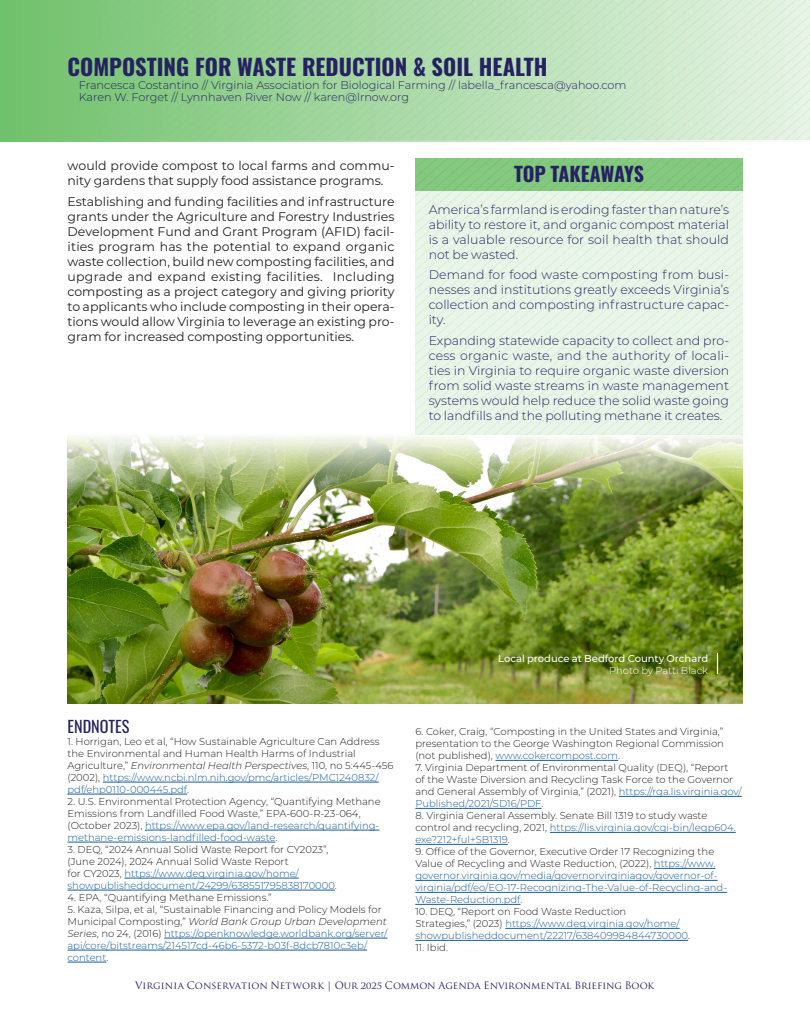
<style>
.page{position:relative;width:810px;height:1035px;background:#fff}
.page>*{position:absolute;margin:0;border:0;box-sizing:border-box;transform-origin:0 0}
.H3_-_Paper_Titles{font:700 22.5px "Oswald";color:#262262}
.t1{font:700 20px "Oswald";letter-spacing:-.01em;color:#262262}
.t2{font:16.25px "Oswald";color:#252161}
.BB_COLUMNS{font:12.5px/15px "Montserrat";color:#231f20}
.TOP_TAKEAWAYS{font:300 12.5px/15px "Montserrat";color:#262262;text-align:justify}
.H3_-_Paper_Titles-2{font:300 11.25px "Montserrat";color:#262262}
.Endnotes{font:300 10px/12px "Montserrat";color:#231f20}
.Endnotes-2{font:300 10px/12px "Montserrat";color:#175d9e}
.t3{font:10px "Trajan Pro";color:#262262}
.t4{font:500 10px/12px "Montserrat";color:#fff;text-align:right}
.s1{font-style:italic}
.s2{color:#175d9e}
.s3{color:#231f20}
.s4{font-style:italic;color:#231f20}
.s5{font-weight:300}
</style>
<div class="page">
<hr style="left:103px;top:782px;width:276px;height:1px;background:#175d9e">
<hr style="left:68px;top:794px;width:119px;height:1px;background:#175d9e">
<hr style="left:145px;top:830px;width:234px;height:1px;background:#175d9e">
<hr style="left:68px;top:842px;width:207px;height:1px;background:#175d9e">
<hr style="left:124px;top:878px;width:175px;height:1px;background:#175d9e">
<hr style="left:68px;top:890px;width:267px;height:1px;background:#175d9e">
<hr style="left:164px;top:938px;width:223px;height:1px;background:#175d9e">
<hr style="left:68px;top:950px;width:299px;height:1px;background:#175d9e">
<hr style="left:68px;top:962px;width:38px;height:1px;background:#175d9e">
<hr style="left:495px;top:760px;width:123px;height:1px;background:#175d9e">
<hr style="left:619px;top:796px;width:123px;height:1px;background:#175d9e">
<hr style="left:415px;top:808px;width:127px;height:1px;background:#175d9e">
<hr style="left:550px;top:832px;width:186px;height:1px;background:#175d9e">
<hr style="left:415px;top:844px;width:93px;height:1px;background:#175d9e">
<hr style="left:654px;top:868px;width:61px;height:1px;background:#175d9e">
<hr style="left:415px;top:880px;width:303px;height:1px;background:#175d9e">
<hr style="left:415px;top:892px;width:312px;height:1px;background:#175d9e">
<hr style="left:415px;top:904px;width:105px;height:1px;background:#175d9e">
<hr style="left:505px;top:928px;width:175px;height:1px;background:#175d9e">
<hr style="left:415px;top:940px;width:273px;height:1px;background:#175d9e">
<svg style="left:415px;top:158px;width:328px;height:277px;background:#daeed9"></svg>
<img style="left:68px;top:436px;width:674px;height:267px">
<svg style="left:717px;top:653px;width:1px;height:21px"></svg>
<div style="left:0;top:0;width:810px;height:141px;background:linear-gradient(to right,#6fc06a,#e5f3e4)"></div>
<p class="H3_-_Paper_Titles" style="left:68px;top:55px;width:482px">COMPOSTING FOR WASTE REDUCTION &amp; SOIL HEALTH</p>
<p class="H3_-_Paper_Titles-2" style="left:79px;top:77px;width:549px">Francesca Costantino // Virginia Association for Biological Farming // labella_francesca@yahoo.com</p>
<p class="H3_-_Paper_Titles-2" style="left:79px;top:90px;width:332px">Karen W. Forget // Lynnhaven River Now // karen@lrnow.org</p>
<p class="BB_COLUMNS" style="left:68px;top:158px;width:329px">would provide compost to local farms and commu&shy;nity gardens that supply food assistance programs.</p>
<p class="BB_COLUMNS" style="left:68px;top:193px;width:329px;text-align:justify">Establishing and funding facilities and infrastructure grants under the Agriculture and Forestry Industries Development Fund and Grant Program (AFID) facil&shy;ities program has the potential to expand organic waste collection, build new composting facilities, and upgrade and expand existing facilities. Including composting as a project category and giving priority to applicants who include composting in their opera&shy;tions would allow Virginia to leverage an existing pro&shy;gram for increased composting opportunities.</p>
<p class="t1" style="left:514px;top:164px;width:132px">TOP TAKEAWAYS</p>
<p class="TOP_TAKEAWAYS" style="left:429px;top:201px;width:302px">America’s farmland is eroding faster than nature’s ability to restore it, and organic compost material is a valuable resource for soil health that should not be wasted.</p>
<p class="TOP_TAKEAWAYS" style="left:429px;top:267px;width:302px">Demand for food waste composting from busi&shy;nesses and institutions greatly exceeds Virginia’s collection and composting infrastructure capac&shy;ity.</p>
<p class="TOP_TAKEAWAYS" style="left:429px;top:333px;width:302px">Expanding statewide capacity to collect and pro&shy;cess organic waste, and the authority of locali&shy;ties in Virginia to require organic waste diversion from solid waste streams in waste management systems would help reduce the solid waste going to landfills and the polluting methane it creates.</p>
<p class="t2" style="left:68px;top:712px;width:64px">ENDNOTES</p>
<p class="Endnotes" style="left:68px;top:735px;width:328px">1. Horrigan, Leo et al, “How Sustainable Agriculture Can Address the Environmental and Human Health Harms of Industrial Agriculture,” <span class="s1">Environmental Health Perspectives</span>, 110, no 5:445-456 (2002), <span class="s2">https://www.ncbi.nlm.nih.gov/pmc/articles/PMC1240832/ pdf/ehp0110-000445.pdf</span>.</p>
<p class="Endnotes" style="left:68px;top:795px;width:315px">2. U.S. Environmental Protection Agency, “Quantifying Methane Emissions from Landfilled Food Waste,” EPA-600-R-23-064, (October 2023), <span class="s2">https://www.epa.gov/land-research/quantifying&shy;methane-emissions-landfilled-food-waste</span>.</p>
<p class="Endnotes" style="left:68px;top:843px;width:271px">3. DEQ, “2024 Annual Solid Waste Report for CY2023”, (June 2024), 2024 Annual Solid Waste Report<br>for CY2023, <span class="s2">https://www.deq.virginia.gov/home/ showpublisheddocument/24299/638551795838170000</span>.</p>
<p class="Endnotes" style="left:68px;top:891px;width:206px">4. EPA, “Quantifying Methane Emissions.”</p>
<p class="Endnotes-2" style="left:68px;top:903px;width:321px"><span class="s3">5. Kaza, Silpa, et al, “Sustainable Financing and Policy Models for Municipal Composting,”</span> <span class="s4">World Bank Group Urban Development Series</span><span class="s3">, no 24, (2016)</span> https://openknowledge.worldbank.org/server/ api/core/bitstreams/214517cd-46b6-5372-b03f-8dcb7810c3eb/ content<span class="s3">.</span></p>
<p class="t4" style="left:498px;top:652px;width:212px">Local produce at Bedford County Orchard<br><span class="s5">Photo by Patti Black</span></p>
<p class="Endnotes" style="left:415px;top:726px;width:310px;text-align:justify">6. Coker, Craig, “Composting in the United States and Virginia,” presentation to the George Washington Regional Commission (not published), <span class="s2">www.cokercompost.com</span>.</p>
<p class="Endnotes" style="left:415px;top:762px;width:328px">7. Virginia Department of Environmental Quality (DEQ), “Report<br>of the Waste Diversion and Recycling Task Force to the Governor and General Assembly of Virginia,” (2021), <span class="s2">https://rga.lis.virginia.gov/ Published/2021/SD16/PDF</span>.</p>
<p class="Endnotes" style="left:415px;top:810px;width:322px">8. Virginia General Assembly. Senate Bill 1319 to study waste control and recycling, 2021, <span class="s2">https://lis.virginia.gov/cgi-bin/legp604. exe?212+ful+SB1319</span>.</p>
<p class="Endnotes-2" style="left:415px;top:846px;width:313px"><span class="s3">9. Office of the Governor, Executive Order 17 Recognizing the Value of Recycling and Waste Reduction, (2022),</span> https://www. governor.virginia.gov/media/governorvirginiagov/governor-of&shy;virginia/pdf/eo/EO-17-Recognizing-The-Value-of-Recycling-and-Waste-Reduction.pdf<span class="s3">.</span></p>
<p class="Endnotes-2" style="left:415px;top:906px;width:276px"><span class="s3">10. DEQ, “Report on Food Waste Reduction<br>Strategies,” (2023)</span> https://www.deq.virginia.gov/home/ showpublisheddocument/22217/638409984844730000<span class="s3">.</span></p>
<p class="Endnotes" style="left:415px;top:942px;width:34px">11. Ibid.</p>
<p class="t3" style="left:135px;top:979px;width:521px">Virginia Conservation Network | Our 2025 Common Agenda Environmental Briefing Book</p>
</div>
